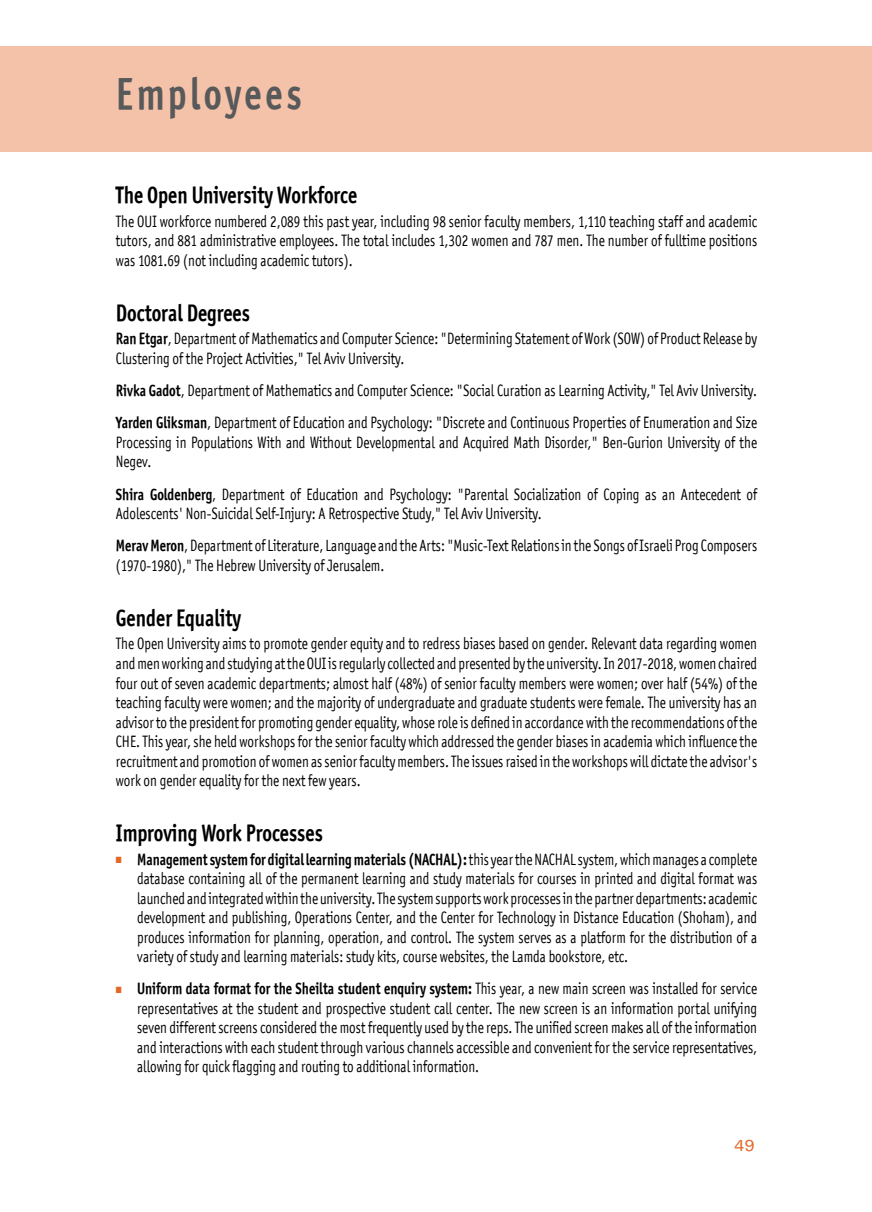
<style>
.page{position:relative;width:872px;height:1212px;background:#fff}
.page>*{position:absolute;margin:0;border:0;box-sizing:border-box;transform-origin:0 0}
.t1{font:45px "Officina Sans OSITCTT Bold";letter-spacing:.1em;color:#58595b;scale:.8 1}
.t2{font:24px "Officina Sans OSITCTT Bold";color:#000;scale:.8 1}
.t3{font:19.5px "MF Narkis Tam";color:#e46727}
.t4{font:16.5px/19.5px "Officina San ITC";color:#000;scale:.8 1}
.t5{font:16.5px "Officina Sans OSITCTT Bold";color:#000;scale:.8 1}
.s1{font-family:"Officina Sans OSITCTT Bold"}
.s2{font-family:"Sucariot MF";font-weight:500;font-size:9px;color:#e46727}
.s3{font-family:"Officina San ITC"}
</style>
<div class="page">
<div style="left:0;top:46px;width:872px;height:106px;background:#f4c2a8"></div>
<h1 class="t1" style="left:116px;top:66px;width:234px">Employees</h1>
<h2 class="t2" style="left:116px;top:180px;width:303px">The Open University Workforce</h2>
<p class="t4" style="left:116px;top:211px;width:803px;text-align:justify">The OUI workforce numbered 2,089 this past year, including 98 senior faculty members, 1,110 teaching staff and academic tutors, and 881 administrative employees. The total includes 1,302 women and 787 men. The number of fulltime positions was 1081.69 (not including academic tutors).</p>
<h2 class="t2" style="left:116px;top:298px;width:169px">Doctoral Degrees</h2>
<p class="t4" style="left:116px;top:329px;width:803px"><span class="s1">Ran Etgar</span>, Department of Mathematics and Computer Science: "Determining Statement of Work (SOW) of Product Release by<br>Clustering of the Project Activities," Tel Aviv University.</p>
<p class="t4" style="left:116px;top:374px;width:803px;line-height:32.2px"><span class="s1">Rivka Gadot</span>, Department of Mathematics and Computer Science: "Social Curation as Learning Activity," Tel Aviv University.<br><span class="s1">Yarden Gliksman</span>, Department of Education and Psychology: "Discrete and Continuous Properties of Enumeration and Size</p>
<p class="t4" style="left:116px;top:432px;width:803px">Processing in Populations With and Without Developmental and Acquired Math Disorder," Ben-Gurion University of the<br>Negev.</p>
<p class="t4" style="left:116px;top:484px;width:803px"><span class="s1">Shira Goldenberg</span>, Department of Education and Psychology: "Parental Socialization of Coping as an Antecedent of<br>Adolescents' Non-Suicidal Self-Injury: A Retrospective Study," Tel Aviv University.</p>
<p class="t4" style="left:116px;top:536px;width:803px"><span class="s1">Merav Meron</span>, Department of Literature, Language and the Arts: "Music-Text Relations in the Songs of Israeli Prog Composers (1970-1980)," The Hebrew University of Jerusalem.</p>
<h2 class="t2" style="left:116px;top:603px;width:158px">Gender Equality</h2>
<p class="t4" style="left:116px;top:634px;width:803px;text-align:justify">The Open University aims to promote gender equity and to redress biases based on gender. Relevant data regarding women and men working and studying at the OUI is regularly collected and presented by the university. In 2017-2018, women chaired four out of seven academic departments; almost half (48%) of senior faculty members were women; over half (54%) of the teaching faculty were women; and the majority of undergraduate and graduate students were female. The university has an advisor to the president for promoting gender equality, whose role is defined in accordance with the recommendations of the CHE. This year, she held workshops for the senior faculty which addressed the gender biases in academia which influence the recruitment and promotion of women as senior faculty members. The issues raised in the workshops will dictate the advisor's work on gender equality for the next few years.</p>
<h2 class="t2" style="left:116px;top:818px;width:260px">Improving Work Processes</h2>
<p class="t5" style="left:116px;top:849px;width:803px"><span class="s2">0</span> Management system for digital learning materials (NACHAL): <span class="s3">this year the NACHAL system, which manages a complete</span></p>
<p class="t4" style="left:137px;top:869px;width:776px;text-align:justify">database containing all of the permanent learning and study materials for courses in printed and digital format was launched and integrated within the university. The system supports work processes in the partner departments: academic development and publishing, Operations Center, and the Center for Technology in Distance Education (Shoham), and produces information for planning, operation, and control. The system serves as a platform for the distribution of a variety of study and learning materials: study kits, course websites, the Lamda bookstore, etc.</p>
<p class="t5" style="left:116px;top:978px;width:803px"><span class="s2">0</span> Uniform data format for the Sheilta student enquiry system: <span class="s3">This year, a new main screen was installed for service</span></p>
<p class="t4" style="left:137px;top:998px;width:776px;text-align:justify">representatives at the student and prospective student call center. The new screen is an information portal unifying seven different screens considered the most frequently used by the reps. The unified screen makes all of the information and interactions with each student through various channels accessible and convenient for the service representatives, allowing for quick flagging and routing to additional information.</p>
<p class="t3" style="left:734px;top:1134px;width:22px">49</p>
</div>
